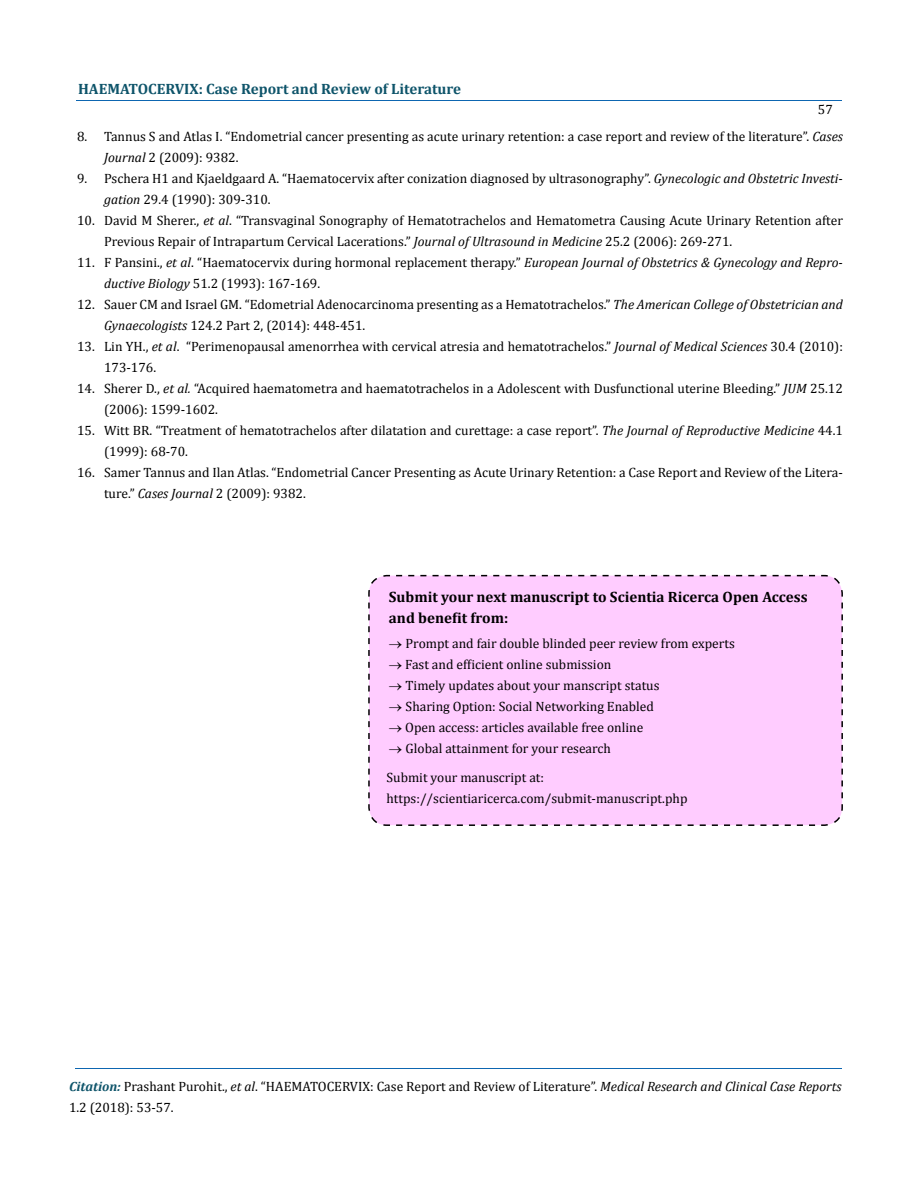
<style>
.page{position:relative;width:917px;height:1190px;background:#fff}
.page>*{position:absolute;margin:0;border:0;box-sizing:border-box;transform-origin:0 0}
.t1{font:700 15px/21px "Cambria";color:#000}
.t2{font:700 15px "Cambria";color:#0e546a}
.t3{font:13.5px/21px "Cambria";color:#000}
.s1{font-style:italic}
.s2{font-weight:700;font-style:italic;font-size:13.35px;color:#0e546a}
</style>
<div class="page">
<hr style="left:76px;top:100px;width:765px;height:1px;background:#0d66b1">
<hr style="left:75px;top:1068px;width:766px;height:1px;background:#0d66b1">
<div style="left:368px;top:574px;width:475px;height:252px;background:#fcf"></div>
<p class="t2" style="left:78px;top:80px;width:384px">HAEMATOCERVIX: Case Report and Review of Literature</p>
<p class="t3" style="left:818px;top:99px;width:16px">57</p>
<p class="t3" style="left:104px;top:126px;width:740px;text-indent:-27px">8. Tannus S and Atlas I. “Endometrial cancer presenting as acute urinary retention: a case report and review of the literature”. <span class="s1">Cases<br>Journal</span> 2 (2009): 9382.</p>
<p class="t3" style="left:104px;top:168px;width:740px;text-indent:-27px">9. Pschera H1 and Kjaeldgaard A. “Haematocervix after conization diagnosed by ultrasonography”. <span class="s1">Gynecologic and Obstetric Investi&shy;gation</span> 29.4 (1990): 309-310.</p>
<p class="t3" style="left:104px;top:210px;width:740px;text-indent:-27px">10. David M Sherer., <span class="s1">et al</span>. “Transvaginal Sonography of Hematotrachelos and Hematometra Causing Acute Urinary Retention after<br>Previous Repair of Intrapartum Cervical Lacerations.” <span class="s1">Journal of Ultrasound in Medicine</span> 25.2 (2006): 269-271.</p>
<p class="t3" style="left:104px;top:252px;width:740px;text-indent:-27px">11. F Pansini., <span class="s1">et al</span>. “Haematocervix during hormonal replacement therapy.” <span class="s1">European Journal of Obstetrics &amp; Gynecology and Repro&shy;ductive Biology</span> 51.2 (1993): 167-169.</p>
<p class="t3" style="left:104px;top:294px;width:740px;text-indent:-27px">12. Sauer CM and Israel GM. “Edometrial Adenocarcinoma presenting as a Hematotrachelos.” <span class="s1">The American College of Obstetrician and<br>Gynaecologists</span> 124.2 Part 2, (2014): 448-451.</p>
<p class="t3" style="left:104px;top:336px;width:740px;text-indent:-27px">13. Lin YH., <span class="s1">et al</span>. “Perimenopausal amenorrhea with cervical atresia and hematotrachelos.” <span class="s1">Journal of Medical Sciences</span> 30.4 (2010):<br>173-176.</p>
<p class="t3" style="left:104px;top:378px;width:740px;text-indent:-27px">14. Sherer D., <span class="s1">et al.</span> “Acquired haematometra and haematotrachelos in a Adolescent with Dusfunctional uterine Bleeding.” <span class="s1">JUM</span> 25.12 (2006): 1599-1602.</p>
<p class="t3" style="left:104px;top:420px;width:740px;text-indent:-27px">15. Witt BR. “Treatment of hematotrachelos after dilatation and curettage: a case report”. <span class="s1">The Journal of Reproductive Medicine</span> 44.1 (1999): 68-70.</p>
<p class="t3" style="left:104px;top:462px;width:740px;text-indent:-27px">16. Samer Tannus and Ilan Atlas. “Endometrial Cancer Presenting as Acute Urinary Retention: a Case Report and Review of the Litera&shy;ture.” <span class="s1">Cases Journal</span> 2 (2009): 9382.</p>
<p class="t1" style="left:389px;top:585px;width:420px">Submit your next manuscript to Scientia Ricerca Open Access and benefit from:</p>
<p class="t3" style="left:389px;top:632px;width:347px">→ Prompt and fair double blinded peer review from experts</p>
<p class="t3" style="left:389px;top:653px;width:224px">→ Fast and efficient online submission</p>
<p class="t3" style="left:389px;top:674px;width:272px">→ Timely updates about your manscript status</p>
<p class="t3" style="left:389px;top:695px;width:266px">→ Sharing Option: Social Networking Enabled</p>
<p class="t3" style="left:389px;top:716px;width:256px">→ Open access: articles available free online</p>
<p class="t3" style="left:386px;top:733px;width:226px;line-height:29.4px">→ Global attainment for your research<br>Submit your manuscript at:</p>
<p class="t3" style="left:386px;top:788px;width:302px">https://scientiaricerca.com/submit-manuscript.php</p>
<p class="t3" style="left:69px;top:1075px;width:774px"><span class="s2">Citation:</span> Prashant Purohit., <span class="s1">et al</span>. “HAEMATOCERVIX: Case Report and Review of Literature”. <span class="s1">Medical Research and Clinical Case Reports<br></span>1.2 (2018): 53-57.</p>
</div>
